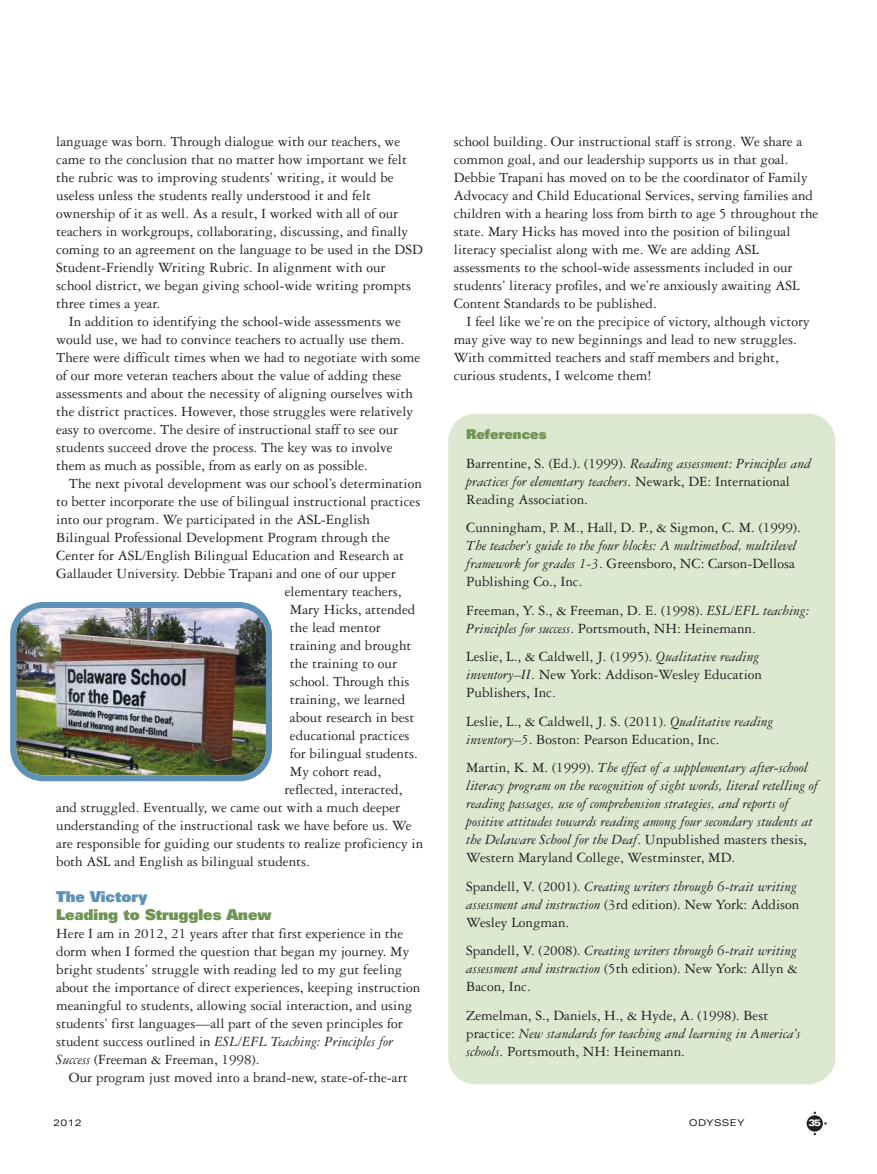
<style>
.page{position:relative;width:877px;height:1174px;background:#fff}
.page>*{position:absolute;margin:0;border:0;box-sizing:border-box;transform-origin:0 0}
.t1{font:15px/18px "Garamond Three";color:#231f20}
.t2{font:italic 15px/18px "Garamond Three";color:#231f20;text-align:justify}
.t3{font:900 15px "Univers";color:#6f9454}
.t4{font:900 15px "Univers";color:#5e92b6}
.t5{font:900 13.5px "Univers";color:#6f9454}
.t6{font:expanded 9.3px "Univers";letter-spacing:.035em;color:#231f20}
.t7{font:900 expanded 9.3px "Univers";color:#fff}
.s1{font-style:italic}
.s2{font-style:normal}
</style>
<div class="page">
<div style="left:807px;top:1115px;width:16px;height:16px;background:#231f20;border-radius:50%"></div>
<div style="left:448px;top:414px;width:387px;height:670px;background:#dce9d0;border-radius:27px"></div>
<img style="left:10px;top:602px;width:262px;height:179px">
<p class="t1" style="left:56px;top:134px;width:368px">language was born. Through dialogue with our teachers, we came to the conclusion that no matter how important we felt the rubric was to improving students’ writing, it would be useless unless the students really understood it and felt ownership of it as well. As a result, I worked with all of our teachers in workgroups, collaborating, discussing, and finally coming to an agreement on the language to be used in the DSD Student-Friendly Writing Rubric. In alignment with our school district, we began giving school-wide writing prompts three times a year.</p>
<p class="t1" style="left:56px;top:314px;width:366px;text-indent:13px">In addition to identifying the school-wide assessments we would use, we had to convince teachers to actually use them.<br>There were difficult times when we had to negotiate with some of our more veteran teachers about the value of adding these assessments and about the necessity of aligning ourselves with the district practices. However, those struggles were relatively easy to overcome. The desire of instructional staff to see our students succeed drove the process. The key was to involve them as much as possible, from as early on as possible.</p>
<p class="t1" style="left:69px;top:476px;width:354px">The next pivotal development was our school’s determination</p>
<p class="t1" style="left:56px;top:494px;width:366px">to better incorporate the use of bilingual instructional practices</p>
<p class="t1" style="left:56px;top:512px;width:315px">into our program. We participated in the ASL-English</p>
<p class="t1" style="left:56px;top:530px;width:335px">Bilingual Professional Development Program through the</p>
<p class="t1" style="left:56px;top:548px;width:349px">Center for ASL/English Bilingual Education and Research at</p>
<p class="t1" style="left:56px;top:566px;width:341px">Gallaudet University. Debbie Trapani and one of our upper</p>
<p class="t1" style="left:285px;top:584px;width:118px">elementary teachers,</p>
<p class="t1" style="left:290px;top:602px;width:127px">Mary Hicks, attended</p>
<p class="t1" style="left:290px;top:620px;width:92px">the lead mentor</p>
<p class="t1" style="left:290px;top:638px;width:123px">training and brought</p>
<p class="t1" style="left:290px;top:656px;width:109px">the training to our</p>
<p class="t1" style="left:290px;top:674px;width:121px">school. Through this</p>
<p class="t1" style="left:290px;top:692px;width:117px">training, we learned</p>
<p class="t1" style="left:290px;top:710px;width:126px">about research in best</p>
<p class="t1" style="left:290px;top:728px;width:121px">educational practices</p>
<p class="t1" style="left:290px;top:746px;width:129px">for bilingual students.</p>
<p class="t1" style="left:290px;top:764px;width:93px">My cohort read,</p>
<p class="t1" style="left:284px;top:782px;width:119px">reflected, interacted,</p>
<p class="t1" style="left:56px;top:800px;width:346px">and struggled. Eventually, we came out with a much deeper</p>
<p class="t1" style="left:56px;top:818px;width:357px">understanding of the instructional task we have before us. We</p>
<p class="t1" style="left:56px;top:836px;width:369px">are responsible for guiding our students to realize proficiency in</p>
<p class="t1" style="left:56px;top:854px;width:255px">both ASL and English as bilingual students.</p>
<p class="t4" style="left:56px;top:891px;width:93px">The Victory</p>
<p class="t3" style="left:56px;top:909px;width:217px">Leading to Struggles Anew</p>
<p class="t1" style="left:56px;top:926px;width:366px">Here I am in 2012, 21 years after that first experience in the dorm when I formed the question that began my journey. My bright students’ struggle with reading led to my gut feeling about the importance of direct experiences, keeping instruction meaningful to students, allowing social interaction, and using students’ first languages—all part of the seven principles for student success outlined in <span class="s1">ESL/EFL Teaching: Principles for Success</span> (Freeman &amp; Freeman, 1998).</p>
<p class="t1" style="left:69px;top:1070px;width:340px">Our program just moved into a brand-new, state-of-the-art</p>
<p class="t1" style="left:454px;top:134px;width:366px">school building. Our instructional staff is strong. We share a common goal, and our leadership supports us in that goal.<br>Debbie Trapani has moved on to be the coordinator of Family Advocacy and Child Educational Services, serving families and children with a hearing loss from birth to age 5 throughout the state. Mary Hicks has moved into the position of bilingual literacy specialist along with me. We are adding ASL assessments to the school-wide assessments included in our students’ literacy profiles, and we’re anxiously awaiting ASL Content Standards to be published.</p>
<p class="t1" style="left:454px;top:314px;width:357px;text-indent:13px">I feel like we’re on the precipice of victory, although victory may give way to new beginnings and lead to new struggles.<br>With committed teachers and staff members and bright, curious students, I welcome them!</p>
<p class="t5" style="left:466px;top:430px;width:82px">References</p>
<p class="t1" style="left:466px;top:456px;width:346px">Barrentine, S. (Ed.). (1999). <span class="s1">Reading assessment: Principles and practices for elementary teachers</span>. Newark, DE: International<br>Reading Association.</p>
<p class="t1" style="left:466px;top:520px;width:336px">Cunningham, P. M., Hall, D. P., &amp; Sigmon, C. M. (1999).</p>
<p class="t2" style="left:466px;top:538px;width:332px">The teacher’s guide to the four blocks: A multimethod, multilevel framework for grades 1-3<span class="s2">. Greensboro, NC: Carson-Dellosa Publishing Co., Inc.</span></p>
<p class="t1" style="left:466px;top:603px;width:345px">Freeman, Y. S., &amp; Freeman, D. E. (1998). <span class="s1">ESL/EFL teaching:<br>Principles for success</span>. Portsmouth, NH: Heinemann.</p>
<p class="t1" style="left:466px;top:649px;width:297px">Leslie, L., &amp; Caldwell, J. (1995). <span class="s1">Qualitative reading inventory–II</span>. New York: Addison-Wesley Education<br>Publishers, Inc.</p>
<p class="t1" style="left:466px;top:714px;width:309px">Leslie, L., &amp; Caldwell, J. S. (2011). <span class="s1">Qualitative reading inventory–5</span>. Boston: Pearson Education, Inc.</p>
<p class="t2" style="left:466px;top:760px;width:353px;text-align:left"><span class="s2">Martin, K. M. (1999).</span> The effect of a supplementary after-school literacy program on the recognition of sight words, literal retelling of reading passages, use of comprehension strategies, and reports of positive attitudes towards reading among four secondary students at the Delaware School for the Deaf<span class="s2">. Unpublished masters thesis, Western Maryland College, Westminster, MD.</span></p>
<p class="t1" style="left:466px;top:879px;width:335px">Spandell, V. (2001). <span class="s1">Creating writers through 6-trait writing assessment and instruction</span> (3rd edition). New York: Addison<br>Wesley Longman.</p>
<p class="t2" style="left:466px;top:943px;width:333px"><span class="s2">Spandell, V. (2008).</span> Creating writers through 6-trait writing assessment and instruction <span class="s2">(5th edition). New York: Allyn &amp; Bacon, Inc.</span></p>
<p class="t1" style="left:466px;top:1008px;width:336px">Zemelman, S., Daniels, H., &amp; Hyde, A. (1998). Best practice: <span class="s1">New standards for teaching and learning in America’s schools</span>. Portsmouth, NH: Heinemann.</p>
<p class="t6" style="left:53px;top:1119px;width:30px">2012</p>
<p class="t6" style="left:689px;top:1119px;width:57px">ODYSSEY</p>
<p class="t7" style="left:808px;top:1119px;width:14px">35</p>
</div>
